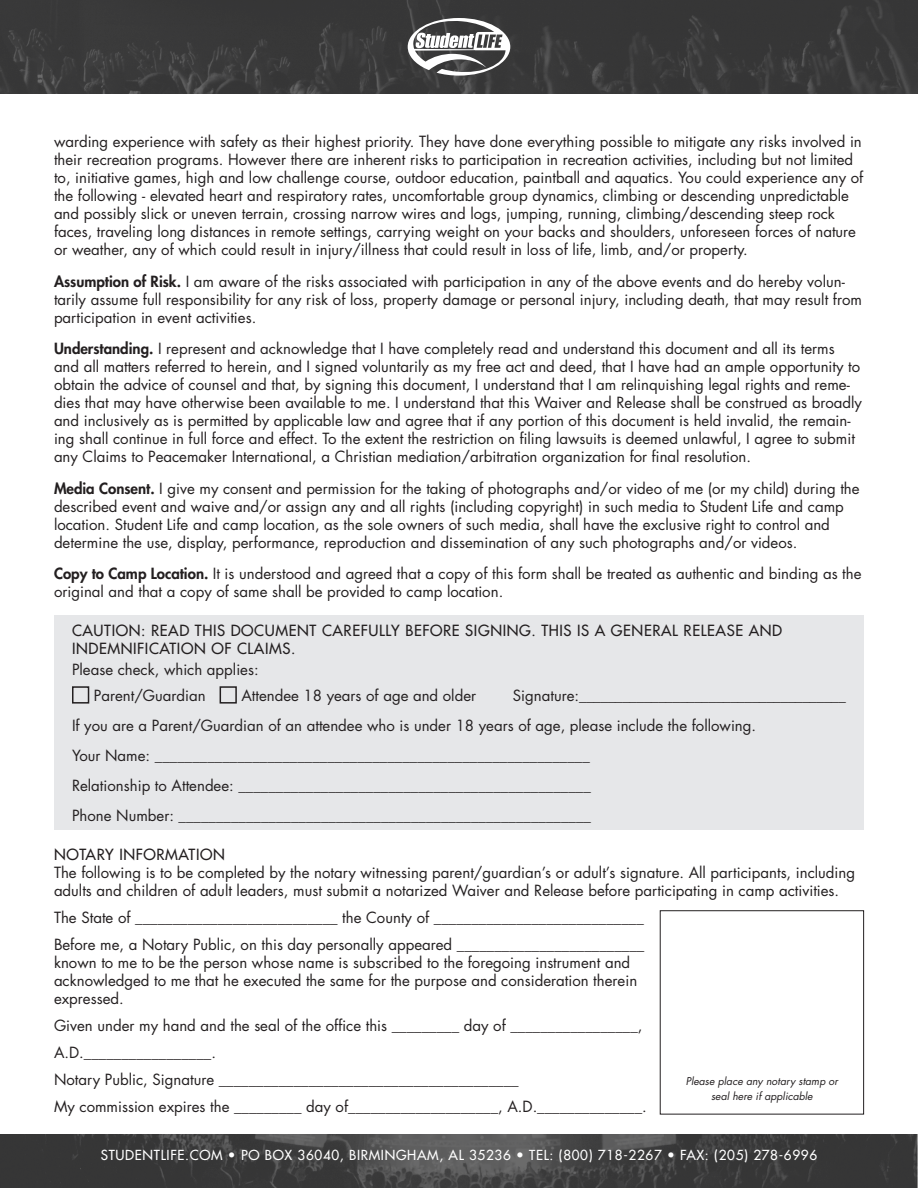
<style>
.page{position:relative;width:918px;height:1188px;background:#fff}
.page>*{position:absolute;margin:0;border:0;box-sizing:border-box;transform-origin:0 0}
.Body{font:15px/18px "Futura Std";color:#231f20}
.Header_3{font:500 15px/18px "Futura Std";letter-spacing:.04em;color:#231f20}
.t1{font:500 13.5px "Futura Std";letter-spacing:.05em;color:#fff}
.Body-2{font:italic 10.5px/15px "Futura Std";color:#231f20;text-align:center}
.s1{font-weight:800}
</style>
<div class="page">
<img style="left:1px;top:0;width:916px;height:94px">
<svg style="left:408px;top:18px;width:102px;height:58px"></svg>
<img style="left:1px;top:1134px;width:916px;height:54px">
<div style="left:54px;top:615px;width:810px;height:215px;background:#e6e7e9"></div>
<div style="left:72px;top:686px;width:17px;height:18px;border:2px solid #231f20"></div>
<div style="left:220px;top:686px;width:17px;height:18px;border:2px solid #231f20"></div>
<div style="left:660px;top:910px;width:204px;height:204px;border:1px solid #231f20"></div>
<p class="Body" style="left:54px;top:133px;width:811px">warding experience with safety as their highest priority. They have done everything possible to mitigate any risks involved in their recreation programs. However there are inherent risks to participation in recreation activities, including but not limited to, initiative games, high and low challenge course, outdoor education, paintball and aquatics. You could experience any of the following - elevated heart and respiratory rates, uncomfortable group dynamics, climbing or descending unpredictable and possibly slick or uneven terrain, crossing narrow wires and logs, jumping, running, climbing/descending steep rock faces, traveling long distances in remote settings, carrying weight on your backs and shoulders, unforeseen forces of nature or weather, any of which could result in injury/illness that could result in loss of life, limb, and/or property.</p>
<p class="Body" style="left:54px;top:273px;width:810px"><span class="s1">Assumption of Risk.</span> I am aware of the risks associated with participation in any of the above events and do hereby volun&shy;tarily assume full responsibility for any risk of loss, property damage or personal injury, including death, that may result from participation in event activities.</p>
<p class="Body" style="left:54px;top:340px;width:810px"><span class="s1">Understanding.</span> I represent and acknowledge that I have completely read and understand this document and all its terms and all matters referred to herein, and I signed voluntarily as my free act and deed, that I have had an ample opportunity to obtain the advice of counsel and that, by signing this document, I understand that I am relinquishing legal rights and reme&shy;dies that may have otherwise been available to me. I understand that this Waiver and Release shall be construed as broadly and inclusively as is permitted by applicable law and agree that if any portion of this document is held invalid, the remain&shy;ing shall continue in full force and effect. To the extent the restriction on filing lawsuits is deemed unlawful, I agree to submit any Claims to Peacemaker International, a Christian mediation/arbitration organization for final resolution.</p>
<p class="Body" style="left:54px;top:480px;width:807px"><span class="s1">Media Consent.</span> I give my consent and permission for the taking of photographs and/or video of me (or my child) during the described event and waive and/or assign any and all rights (including copyright) in such media to Student Life and camp location. Student Life and camp location, as the sole owners of such media, shall have the exclusive right to control and determine the use, display, performance, reproduction and dissemination of any such photographs and/or videos.</p>
<p class="Body" style="left:54px;top:565px;width:809px"><span class="s1">Copy to Camp Location.</span> It is understood and agreed that a copy of this form shall be treated as authentic and binding as the original and that a copy of same shall be provided to camp location.</p>
<p class="Header_3" style="left:72px;top:622px;width:712px">CAUTION: READ THIS DOCUMENT CAREFULLY BEFORE SIGNING. THIS IS A GENERAL RELEASE AND<br>INDEMNIFICATION OF CLAIMS.</p>
<p class="Body" style="left:72px;top:661px;width:188px">Please check, which applies:</p>
<p class="Body" style="left:94px;top:686px;width:113px">Parent/Guardian</p>
<p class="Body" style="left:241px;top:686px;width:236px">Attendee 18 years of age and older</p>
<p class="Body" style="left:513px;top:686px;width:334px">Signature:_____________________________________</p>
<p class="Body" style="left:72px;top:716px;width:686px">If you are a Parent/Guardian of an attendee who is under 18 years of age, please include the following.</p>
<p class="Body" style="left:72px;top:746px;width:519px">Your Name: __________________________________________________________</p>
<p class="Body" style="left:72px;top:776px;width:520px">Relationship to Attendee: _______________________________________________</p>
<p class="Body" style="left:72px;top:806px;width:521px">Phone Number: _______________________________________________________</p>
<p class="Header_3" style="left:54px;top:845px;width:172px">NOTARY INFORMATION</p>
<p class="Body" style="left:54px;top:863px;width:803px">The following is to be completed by the notary witnessing parent/guardian’s or adult’s signature. All participants, including adults and children of adult leaders, must submit a notarized Waiver and Release before participating in camp activities.</p>
<p class="Body" style="left:54px;top:908px;width:591px">The State of ___________________________ the County of ____________________________</p>
<p class="Body" style="left:54px;top:935px;width:592px">Before me, a Notary Public, on this day personally appeared _________________________ known to me to be the person whose name is subscribed to the foregoing instrument and acknowledged to me that he executed the same for the purpose and consideration therein expressed.</p>
<p class="Body" style="left:54px;top:1016px;width:590px">Given under my hand and the seal of the office this _________ day of _________________,</p>
<p class="Body" style="left:54px;top:1043px;width:164px">A.D._________________.</p>
<p class="Body" style="left:54px;top:1070px;width:466px">Notary Public, Signature ________________________________________</p>
<p class="Body" style="left:54px;top:1097px;width:594px">My commission expires the _________ day of____________________, A.D.______________.</p>
<p class="Body-2" style="left:686px;top:1074px;width:154px">Please place any notary stamp or seal here if applicable</p>
<p class="t1" style="left:101px;top:1146px;width:718px">STUDENTLIFE.COM • PO BOX 36040, BIRMINGHAM, AL 35236 • TEL: (800) 718-2267 • FAX: (205) 278-6996</p>
</div>
